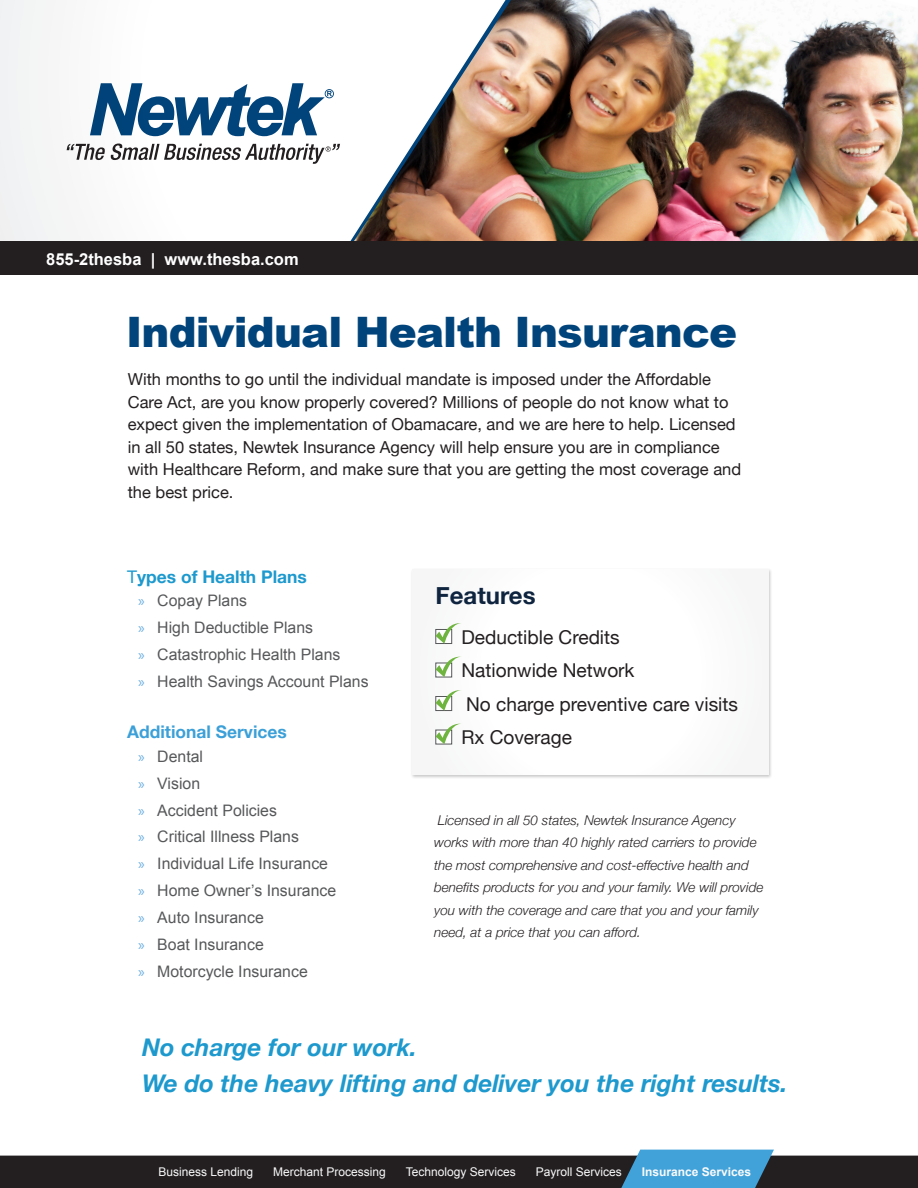
<style>
.page{position:relative;width:918px;height:1188px;background:#fff}
.page>*{position:absolute;margin:0;border:0;box-sizing:border-box;transform-origin:0 0}
.t1{font:900 42px "Arial";letter-spacing:-.02em;color:#00447b}
.t2{font:italic 700 24.3px/35.5px "Helvetica Neue";color:#1d99ce}
.t3{font:700 24px "Helvetica Neue";color:#0e243f}
.t4{font:19.05px "Helvetica Neue";color:#231f20}
.t5{font:700 17.4px "Helvetica Neue";color:#1d99ce}
.t6{font:700 17.4px "Helvetica Neue";color:#3ca0d8}
.t7{font:16.5px/22.5px "Helvetica Neue";color:#231f20}
.t8{font:700 16.5px "Arial";color:#fff}
.Paragraph_Style_3{font:15.9px "Arial";color:#57585a}
.t9{font:italic 300 13.5px/22.5px "Helvetica Neue";color:#231f20}
.t10{font:12px "Arial";color:#fafafa}
.t11{font:700 12px "Arial";color:#fafafa}
.s1{font-weight:400}
.s2{font-family:"Myriad Pro";color:#6db0e0}
</style>
<div class="page">
<img style="left:338px;top:0;width:580px;height:241px">
<svg style="left:90px;top:83px;width:244px;height:53px"></svg>
<svg style="left:67px;top:144px;width:273px;height:20px"></svg>
<div style="left:0;top:241px;width:918px;height:34px;background:#231f20"></div>
<div style="left:410px;top:568px;width:362px;height:211px;background:#231f20;opacity:.49"></div>
<div style="left:412px;top:570px;width:357px;height:205px;background:#fff"></div>
<svg style="left:436px;top:623px;width:25px;height:21px"></svg>
<svg style="left:436px;top:656px;width:25px;height:21px"></svg>
<svg style="left:436px;top:690px;width:25px;height:21px"></svg>
<svg style="left:436px;top:723px;width:25px;height:21px"></svg>
<svg style="left:0;top:1150px;width:918px;height:38px;background:#434e57"></svg>
<p class="t8" style="left:46px;top:248px;width:254px">855-2thesba | www.thesba.com</p>
<p class="t1" style="left:126px;top:302px;width:613px">Individual Health Insurance</p>
<p class="t7" style="left:128px;top:367px;width:615px">With months to go until the individual mandate is imposed under the Affordable Care Act, are you know properly covered? Millions of people do not know what to expect given the implementation of Obamacare, and we are here to help. Licensed in all 50 states, Newtek Insurance Agency will help ensure you are in compliance with Healthcare Reform, and make sure that you are getting the most coverage and the best price.</p>
<p class="t5" style="left:127px;top:561px;width:181px"><span class="s1">T</span>ypes of Health Plans</p>
<p class="Paragraph_Style_3" style="left:138px;top:590px;width:110px"><span class="s2">»</span> Copay Plans</p>
<p class="Paragraph_Style_3" style="left:138px;top:617px;width:176px"><span class="s2">»</span> High Deductible Plans</p>
<p class="Paragraph_Style_3" style="left:138px;top:644px;width:204px"><span class="s2">»</span> Catastrophic Health Plans</p>
<p class="Paragraph_Style_3" style="left:138px;top:671px;width:232px"><span class="s2">»</span> Health Savings Account Plans</p>
<p class="t6" style="left:127px;top:716px;width:161px">Additional Services</p>
<p class="Paragraph_Style_3" style="left:138px;top:746px;width:66px"><span class="s2">»</span> Dental</p>
<p class="Paragraph_Style_3" style="left:138px;top:773px;width:63px"><span class="s2">»</span> Vision</p>
<p class="Paragraph_Style_3" style="left:138px;top:800px;width:140px"><span class="s2">»</span> Accident Policies</p>
<p class="Paragraph_Style_3" style="left:138px;top:826px;width:162px"><span class="s2">»</span> Critical Illness Plans</p>
<p class="Paragraph_Style_3" style="left:138px;top:853px;width:191px"><span class="s2">»</span> Individual Life Insurance</p>
<p class="Paragraph_Style_3" style="left:138px;top:880px;width:200px"><span class="s2">»</span> Home Owner’s Insurance</p>
<p class="Paragraph_Style_3" style="left:138px;top:907px;width:127px"><span class="s2">»</span> Auto Insurance</p>
<p class="Paragraph_Style_3" style="left:138px;top:934px;width:127px"><span class="s2">»</span> Boat Insurance</p>
<p class="Paragraph_Style_3" style="left:138px;top:961px;width:171px"><span class="s2">»</span> Motorcycle Insurance</p>
<p class="t3" style="left:436px;top:574px;width:102px">Features</p>
<p class="t4" style="left:461px;top:621px;width:160px">Deductible Credits</p>
<p class="t4" style="left:461px;top:654px;width:175px">Nationwide Network</p>
<p class="t4" style="left:466px;top:688px;width:273px">No charge preventive care visits</p>
<p class="t4" style="left:461px;top:721px;width:112px">Rx Coverage</p>
<p class="t9" style="left:434px;top:808px;width:331px">Licensed in all 50 states, Newtek Insurance Agency works with more than 40 highly rated carriers to provide the most comprehensive and cost-effective health and benefits products for you and your family. We will provide you with the coverage and care that you and your family need, at a price that you can afford.</p>
<p class="t2" style="left:142px;top:1030px;width:647px">No charge for our work.<br>We do the heavy lifting and deliver you the right results.</p>
<p class="t10" style="left:159px;top:1164px;width:96px">Business Lending</p>
<p class="t10" style="left:273px;top:1164px;width:114px">Merchant Processing</p>
<p class="t10" style="left:406px;top:1164px;width:112px">Technology Services</p>
<p class="t10" style="left:536px;top:1164px;width:88px">Payroll Services</p>
<p class="t11" style="left:642px;top:1164px;width:111px">Insurance Services</p>
</div>
